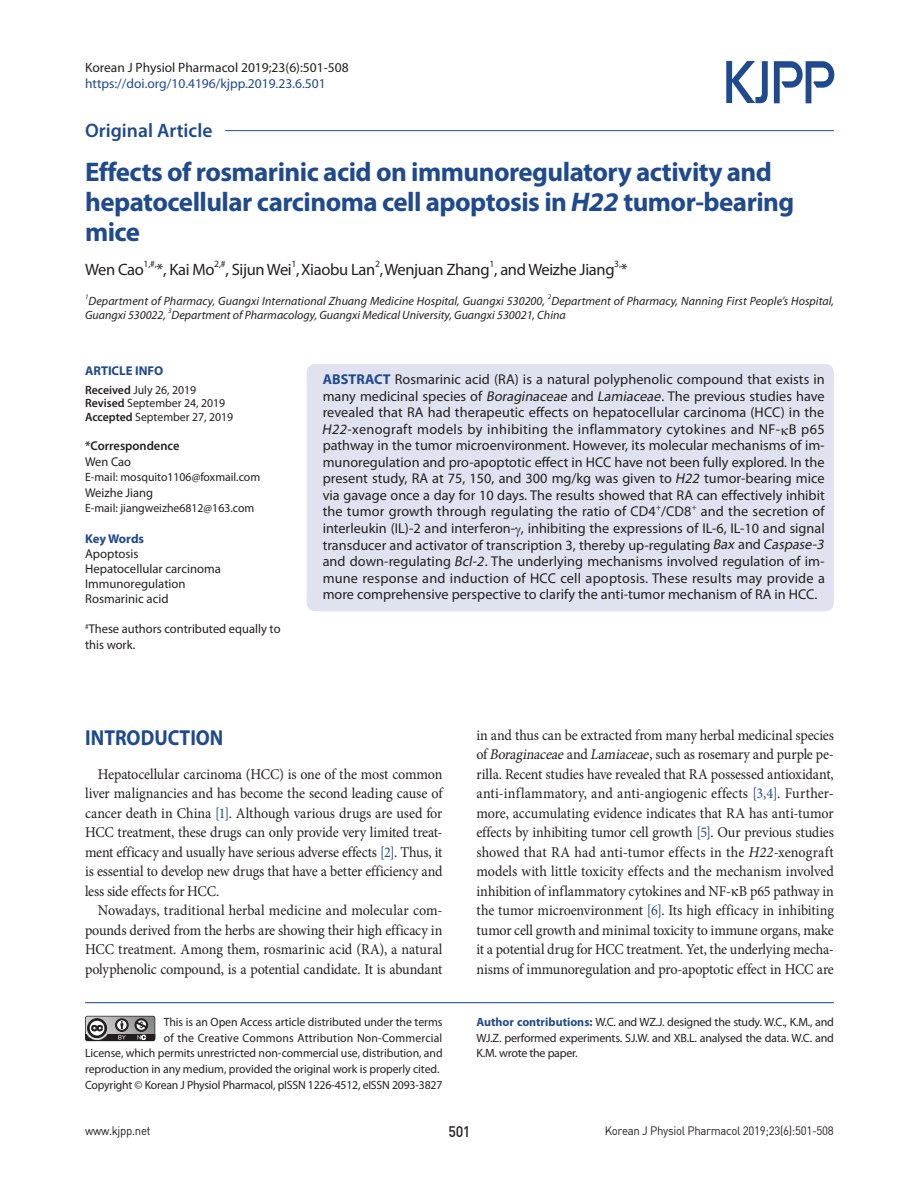
<style>
.page{position:relative;width:919px;height:1191px;background:#fff}
.page>*{position:absolute;margin:0;border:0;box-sizing:border-box;transform-origin:0 0}
.t1{font:700 27px/30px "Myriad Pro";letter-spacing:-.02em;color:#204a8e}
.t2{font:700 21.75px "Myriad Pro";color:#204a8e;scale:.9 1}
.t3{font:600 19.5px "Myriad Pro";color:#204a8e}
.t4{font:16.5px "Myriad Pro";letter-spacing:-.02em;color:#231f20}
.t5{font:15px/19.5px "Minion Pro";letter-spacing:-.015em;color:#231f20;text-align:justify;scale:.94 1}
.t6{font:15px "Dinmed";color:#231f20;scale:.95 1}
.t7{font:14.25px/16.5px "Myriad Pro";color:#231f20;text-align:justify}
.t8{font:13.5px "Myriad Pro";color:#204a8e}
.t9{font:13.5px "Myriad Pro";color:#231f20}
.t10{font:12.75px/15px "Myriad Pro";color:#231f20}
.t11{font:700 12.75px "Myriad Pro";color:#204a8e}
.t12{font:600 12.75px "Myriad Pro";color:#231f20}
.t13{font:12px/15.8px "Myriad Pro";letter-spacing:-.005em;color:#231f20;text-align:justify}
.t14{font:italic 12px "Myriad Pro";letter-spacing:.005em;color:#231f20}
.t15{font:12px "Dinreg";letter-spacing:-.025em;color:#231f20;scale:.95 1}
.t16{font:9.6px "Myriad Pro";color:#231f20}
.t17{font:8.25px "Myriad Pro";color:#231f20}
.t18{font:italic 7.05px "Myriad Pro";color:#231f20}
.s1{font-style:italic}
.s2{font-weight:600}
.s3{font-weight:700;color:#204a8e}
.s4{color:#204a8e}
</style>
<div class="page">
<hr style="left:85px;top:1002px;width:748px;height:1px;background:#204a8e">
<svg style="left:85px;top:1015px;width:70px;height:26px;background:#7c7b7b"></svg>
<hr style="left:225px;top:130px;width:608px;height:1px;background:#204a8e">
<svg style="left:726px;top:61px;width:108px;height:42px"></svg>
<div style="left:306px;top:364px;width:527px;height:247px;background:#e0e3ef;border-radius:9px"></div>
<p class="t9" style="left:85px;top:59px;width:265px">Korean J Physiol Pharmacol 2019;23(6):501-508</p>
<p class="t8" style="left:85px;top:76px;width:242px">https://doi.org/10.4196/kjpp.2019.23.6.501</p>
<h3 class="t3" style="left:85px;top:118px;width:129px">Original Article</h3>
<h1 class="t1" style="left:85px;top:156px;width:710px">Effects of rosmarinic acid on immunoregulatory activity and hepatocellular carcinoma cell apoptosis in <span class="s1">H22</span> tumor-bearing mice</h1>
<p class="t4" style="left:85px;top:259px;width:60px">Wen Cao</p>
<p class="t16" style="left:144px;top:258px;width:15px">1,#,</p>
<p class="t4" style="left:156px;top:259px;width:60px">*, Kai Mo</p>
<p class="t16" style="left:214px;top:258px;width:13px">2,#</p>
<p class="t4" style="left:225px;top:259px;width:403px">, Sijun Wei ,Xiaobu Lan ,Wenjuan Zhang , and Weizhe Jiang *</p>
<p class="t16" style="left:291px;top:258px;width:6px">1</p>
<p class="t16" style="left:375px;top:258px;width:6px">2</p>
<p class="t16" style="left:489px;top:258px;width:6px">1</p>
<p class="t16" style="left:614px;top:258px;width:8px">3,</p>
<p class="t18" style="left:85px;top:292px;width:5px">1</p>
<p class="t14" style="left:89px;top:293px;width:458px">Department of Pharmacy, Guangxi International Zhuang Medicine Hospital, Guangxi 530200,</p>
<p class="t18" style="left:548px;top:292px;width:5px">2</p>
<p class="t14" style="left:551px;top:293px;width:284px">Department of Pharmacy, Nanning First People’s Hospital,</p>
<p class="t14" style="left:85px;top:308px;width:82px">Guangxi 530022,</p>
<p class="t18" style="left:168px;top:307px;width:5px">3</p>
<p class="t14" style="left:172px;top:308px;width:395px">Department of Pharmacology, Guangxi Medical University, Guangxi 530021, China</p>
<p class="t11" style="left:85px;top:362px;width:80px">ARTICLE INFO</p>
<p class="t13" style="left:85px;top:382px;width:150px;line-height:13.5px;text-align:left"><span class="s2">Received</span> July 26, 2019<br><span class="s2">Revised</span> September 24, 2019<br><span class="s2">Accepted</span> September 27, 2019</p>
<p class="t12" style="left:85px;top:438px;width:96px">*Correspondence</p>
<p class="t10" style="left:85px;top:454px;width:48px">Wen Cao</p>
<p class="t13" style="left:85px;top:469px;width:176px">E-mail: mosquito1106@foxmail.com</p>
<p class="t10" style="left:85px;top:485px;width:70px">Weizhe Jiang</p>
<p class="t13" style="left:85px;top:500px;width:171px">E-mail: jiangweizhe6812@163.com</p>
<p class="t11" style="left:85px;top:530px;width:61px">Key Words</p>
<p class="t10" style="left:85px;top:546px;width:137px">Apoptosis<br>Hepatocellular carcinoma<br>Immunoregulation<br>Rosmarinic acid</p>
<p class="t10" style="left:85px;top:620px;width:197px;line-height:15.8px"><sup>#</sup>These authors contributed equally to this work.</p>
<p class="t7" style="left:322px;top:371px;width:504px"><span class="s3">ABSTRACT</span> Rosmarinic acid (RA) is a natural polyphenolic compound that exists in many medicinal species of <span class="s1">Boraginaceae</span> and <span class="s1">Lamiaceae</span>. The previous studies have revealed that RA had therapeutic effects on hepatocellular carcinoma (HCC) in the <span class="s1">H22</span>-xenograft models by inhibiting the inflammatory cytokines and NF- B p65 pathway in the tumor microenvironment. However, its molecular mechanisms of im&shy;munoregulation and pro-apoptotic effect in HCC have not been fully explored. In the present study, RA at 75, 150, and 300 mg/kg was given to <span class="s1">H22</span> tumor-bearing mice via gavage once a day for 10 days. The results showed that RA can effectively inhibit the tumor growth through regulating the ratio of CD4 /CD8</p>
<p class="t17" style="left:656px;top:502px;width:6px">+</p>
<p class="t17" style="left:691px;top:502px;width:6px">+</p>
<p class="t7" style="left:322px;top:503px;width:505px;text-align:left;text-indent:378px">and the secretion of interleukin (IL)-2 and interferon- , inhibiting the expressions of IL-6, IL-10 and signal transducer and activator of transcription 3, thereby up-regulating <span class="s1">Bax</span> and <span class="s1">Caspase-3 </span>and down-regulating <span class="s1">Bcl-2</span>. The underlying mechanisms involved regulation of im&shy;mune response and induction of HCC cell apoptosis. These results may provide a more comprehensive perspective to clarify the anti-tumor mechanism of RA in HCC.</p>
<h2 class="t2" style="left:85px;top:724px;width:155px">INTRODUCTION</h2>
<p class="t5" style="left:85px;top:764px;width:382px;text-indent:13px">Hepatocellular carcinoma (HCC) is one of the most common liver malignancies and has become the second leading cause of cancer death in China <span class="s4">[1]</span>. Although various drugs are used for HCC treatment, these drugs can only provide very limited treat&shy;ment efficacy and usually have serious adverse effects <span class="s4">[2]</span>. Thus, it is essential to develop new drugs that have a better efficiency and less side effects for HCC.</p>
<p class="t5" style="left:85px;top:900px;width:382px;text-indent:13px">Nowadays, traditional herbal medicine and molecular com&shy;pounds derived from the herbs are showing their high efficacy in HCC treatment. Among them, rosmarinic acid (RA), a natural polyphenolic compound, is a potential candidate. It is abundant</p>
<p class="t13" style="left:85px;top:1013px;width:359px;text-align:right">This is an Open Access article distributed under the terms<br>of the Creative Commons Attribution Non-Commercial<br>License, which permits unrestricted non-commercial use, distribution, and reproduction in any medium, provided the original work is properly cited.<br>Copyright © Korean J Physiol Pharmacol, pISSN 1226-4512, eISSN 2093-3827</p>
<p class="t5" style="left:476px;top:725px;width:382px">in and thus can be extracted from many herbal medicinal species of <span class="s1">Boraginaceae</span> and <span class="s1">Lamiaceae</span>, such as rosemary and purple pe&shy;rilla. Recent studies have revealed that RA possessed antioxidant, anti-inflammatory, and anti-angiogenic effects <span class="s4">[3,4]</span>. Further&shy;more, accumulating evidence indicates that RA has anti-tumor effects by inhibiting tumor cell growth <span class="s4">[5]</span>. Our previous studies showed that RA had anti-tumor effects in the <span class="s1">H22</span>-xenograft models with little toxicity effects and the mechanism involved inhibition of inflammatory cytokines and NF- B p65 pathway in the tumor microenvironment <span class="s4">[6]</span>. Its high efficacy in inhibiting tumor cell growth and minimal toxicity to immune organs, make it a potential drug for HCC treatment. Yet, the underlying mecha&shy;nisms of immunoregulation and pro-apoptotic effect in HCC are</p>
<p class="t13" style="left:476px;top:1013px;width:359px"><span class="s3">Author contributions:</span> W.C. and WZ.J. designed the study. W.C., K.M., and WJ.Z. performed experiments. SJ.W. and XB.L. analysed the data. W.C. and K.M. wrote the paper.</p>
<p class="t15" style="left:85px;top:1123px;width:70px">www.kjpp.net</p>
<p class="t6" style="left:448px;top:1122px;width:25px">501</p>
<p class="t15" style="left:604px;top:1123px;width:243px">Korean J Physiol Pharmacol 2019;23(6):501-508</p>
</div>
